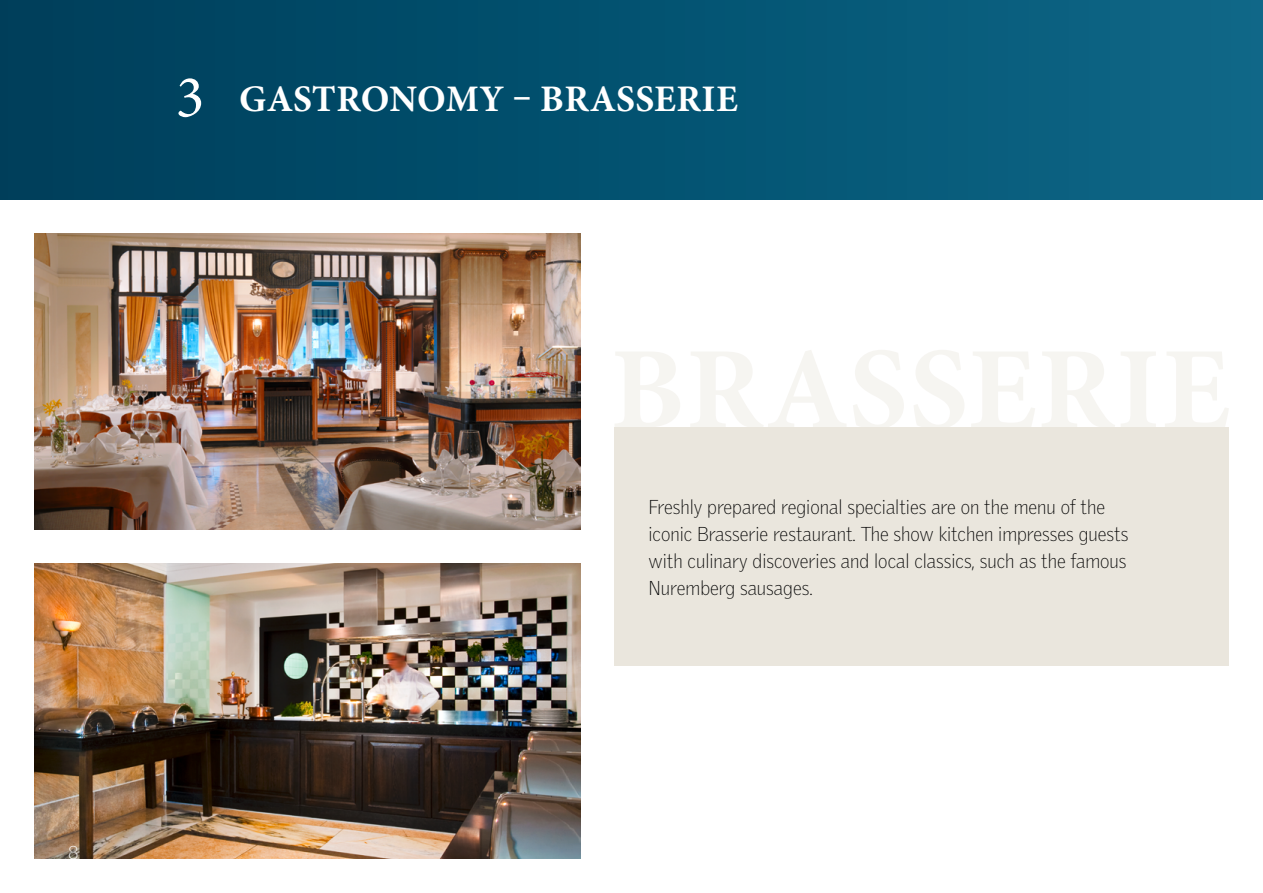
<style>
.page{position:relative;width:1263px;height:893px;background:#fff}
.page>*{position:absolute;margin:0;border:0;box-sizing:border-box;transform-origin:0 0}
.t1{font:700 37.5px "Minion Pro";letter-spacing:.005em;color:#fff}
.t2{font:100 19.5px/27px "Griffith Gothic";color:#000}
.t3{font:100 18px "Griffith Gothic";color:#fff}
.s1{font-weight:400;font-size:60px}
</style>
<div class="page">
<div style="left:0;top:0;width:1263px;height:200px;background:linear-gradient(to right,#003e5a,#0d6787)"></div>
<img style="left:34px;top:234px;width:546px;height:295px">
<img style="left:34px;top:563px;width:546px;height:296px">
<svg style="left:615px;top:350px;width:614px;height:77px"></svg>
<div style="left:614px;top:427px;width:615px;height:238px;background:#eae6dd"></div>
<h1 class="t1" style="left:176px;top:72px;width:564px"><span class="s1">3</span> GASTRONOMY – BRASSERIE</h1>
<p class="t3" style="left:68px;top:842px;width:12px">8</p>
<p class="t2" style="left:648px;top:493px;width:481px">Freshly prepared regional specialties are on the menu of the iconic Brasserie restaurant. The show kitchen impresses guests with culinary discoveries and local classics, such as the famous Nuremberg sausages.</p>
</div>
